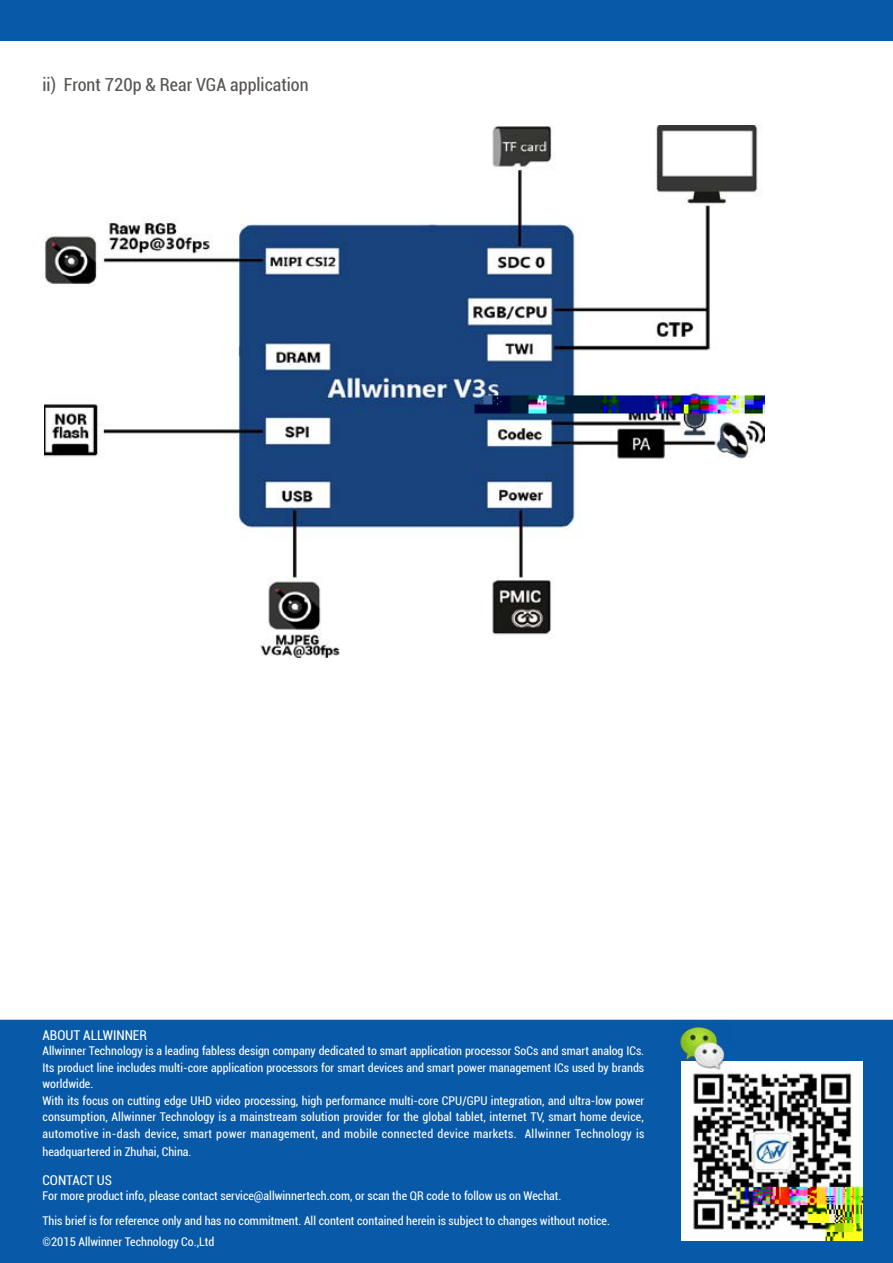
<style>
.page{position:relative;width:893px;height:1263px;background:#fff}
.page>*{position:absolute;margin:0;border:0;box-sizing:border-box;transform-origin:0 0}
.t1{font:condensed 18px "Roboto";color:#575452}
.t2{font:condensed 13.5px "Roboto";color:#fff}
.t3{font:condensed 12px/16.5px "Roboto";color:#fff}
</style>
<div class="page">
<div style="left:0;top:1020px;width:893px;height:243px;background:#0859a8"></div>
<div style="left:0;top:0;width:893px;height:40px;background:#0859a8"></div>
<img style="left:681px;top:1061px;width:181px;height:180px">
<img style="left:671px;top:1019px;width:62px;height:61px">
<img style="left:44px;top:125px;width:720px;height:532px">
<h1 class="t1" style="left:43px;top:72px;width:268px">ii) Front 720p &amp; Rear VGA application</h1>
<p class="t2" style="left:43px;top:1026px;width:56px">ABOUT Allwi</p>
<p class="t2" style="left:116px;top:1026px;width:24px">nner</p>
<p class="t3" style="left:43px;top:1042px;width:603px">Allwinner Technology is a leading fabless design company dedicated to smart application processor SoCs and smart analog ICs.<br>Its product line includes multi-core application processors for smart devices and smart power management ICs used by brands worldwide.<br>With its focus on cutting edge UHD video processing, high performance multi-core CPU/GPU integration, and ultra-low power consumption, Allwinner Technology is a mainstream solution provider for the global tablet, internet TV, smart home device, automotive in-dash device, smart power management, and mobile connected device markets. Allwinner Technology is</p>
<p class="t3" style="left:43px;top:1143px;width:150px">headquartered in Zhuhai, China.</p>
<p class="t2" style="left:43px;top:1170px;width:71px">CONTACT US</p>
<p class="t3" style="left:43px;top:1187px;width:520px">For more product info, please contact service@allwinnertech.com, or scan the QR code to follow us on Wechat.</p>
<p class="t3" style="left:43px;top:1210px;width:569px;line-height:20.7px">This brief is for reference only and has no commitment. All content contained herein is subject to changes without notice. ©2015 Allwinner Technology Co.,Ltd</p>
</div>
